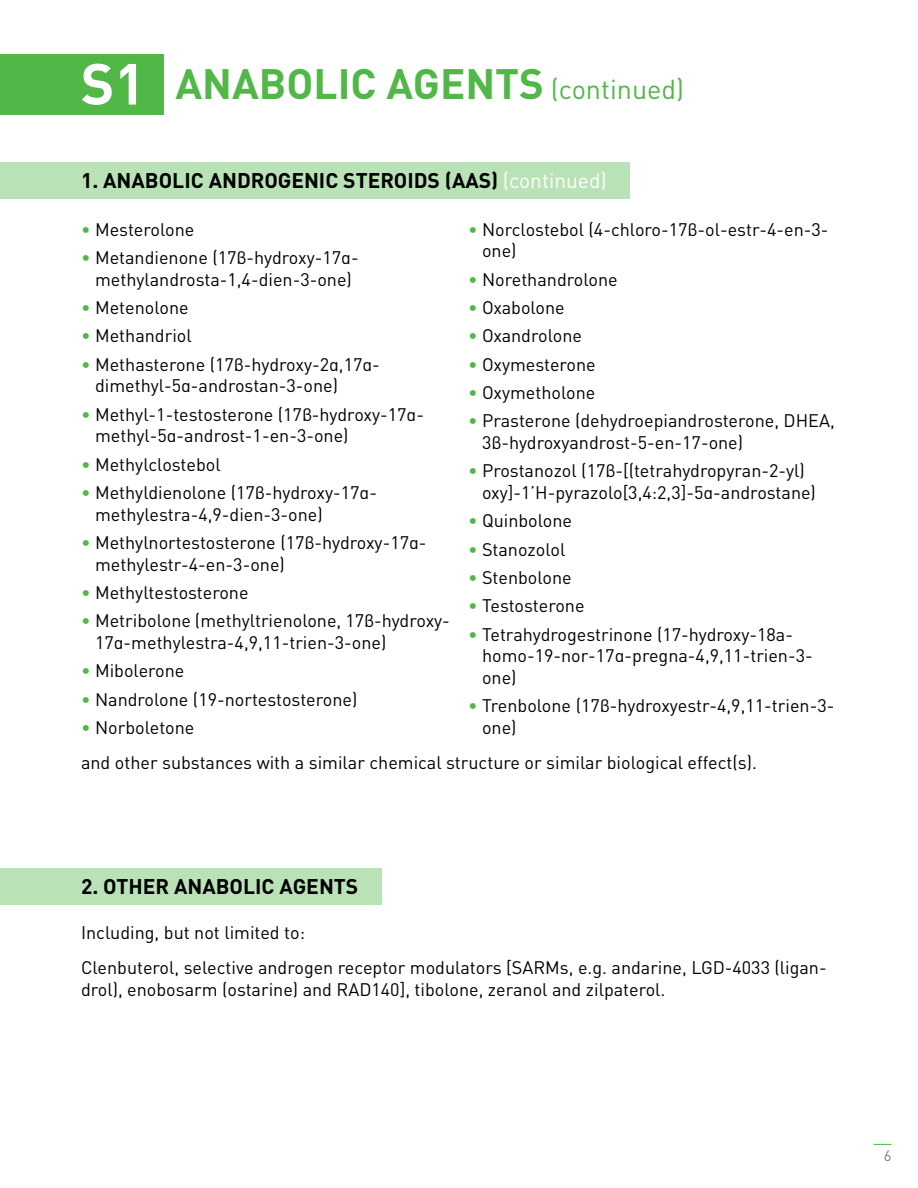
<style>
.page{position:relative;width:918px;height:1188px;background:#fff}
.page>*{position:absolute;margin:0;border:0;box-sizing:border-box;transform-origin:0 0}
.t1{font:700 57px "DIN Pro";color:#fff}
.t2{font:700 42px "DIN Pro";color:#51b848}
.t3{font:700 21px "DIN Pro";color:#000}
.t4{font:18px/21.6px "DIN Pro";color:#000}
.t5{font:15px "DIN Pro";color:#7e7e7e}
.s1{font-weight:400;font-size:27px}
.s2{font-weight:400;color:#fff}
.s3{color:#51b848}
</style>
<div class="page">
<svg style="left:874px;top:1144px;width:18px;height:1px"></svg>
<div style="left:0;top:54px;width:164px;height:60px;background:#51b848"></div>
<div style="left:0;top:162px;width:630px;height:37px;background:#b9e3b6"></div>
<div style="left:0;top:868px;width:381px;height:37px;background:#b9e3b6"></div>
<h1 class="t1" style="left:81px;top:36px;width:66px">S1</h1>
<h2 class="t2" style="left:176px;top:49px;width:510px">ANABOLIC AGENTS <span class="s1">(continued)</span></h2>
<p class="t3" style="left:81px;top:163px;width:527px">1. ANABOLIC ANDROGENIC STEROIDS (AAS) <span class="s2">(continued)</span></p>
<p class="t4" style="left:482px;top:217px;width:348px;text-indent:-14px"><span class="s3">•</span> Norclostebol (4-chloro-17β-ol-estr-4-en-3- one)</p>
<p class="t4" style="left:468px;top:267px;width:151px"><span class="s3">•</span> Norethandrolone</p>
<p class="t4" style="left:468px;top:295px;width:98px"><span class="s3">•</span> Oxabolone</p>
<p class="t4" style="left:468px;top:323px;width:116px"><span class="s3">•</span> Oxandrolone</p>
<p class="t4" style="left:468px;top:352px;width:129px"><span class="s3">•</span> Oxymesterone</p>
<p class="t4" style="left:468px;top:380px;width:129px"><span class="s3">•</span> Oxymetholone</p>
<p class="t4" style="left:482px;top:408px;width:354px;text-indent:-14px"><span class="s3">•</span> Prasterone (dehydroepiandrosterone, DHEA,<br>3β-hydroxyandrost-5-en-17-one)</p>
<p class="t4" style="left:482px;top:458px;width:335px;text-indent:-14px"><span class="s3">•</span> Prostanozol (17β-[(tetrahydropyran-2-yl) oxy]-1’H-pyrazolo[3,4:2,3]-5α-androstane)</p>
<p class="t4" style="left:468px;top:508px;width:106px"><span class="s3">•</span> Quinbolone</p>
<p class="t4" style="left:468px;top:537px;width:99px"><span class="s3">•</span> Stanozolol</p>
<p class="t4" style="left:468px;top:565px;width:105px"><span class="s3">•</span> Stenbolone</p>
<p class="t4" style="left:468px;top:593px;width:118px"><span class="s3">•</span> Testosterone</p>
<p class="t4" style="left:482px;top:622px;width:332px;text-indent:-14px"><span class="s3">•</span> Tetrahydrogestrinone (17-hydroxy-18a&shy;homo-19-nor-17α-pregna-4,9,11-trien-3- one)</p>
<p class="t4" style="left:482px;top:693px;width:354px;text-indent:-14px"><span class="s3">•</span> Trenbolone (17β-hydroxyestr-4,9,11-trien-3- one)</p>
<p class="t4" style="left:81px;top:750px;width:678px">and other substances with a similar chemical structure or similar biological effect(s).</p>
<p class="t4" style="left:81px;top:217px;width:115px"><span class="s3">•</span> Mesterolone</p>
<p class="t4" style="left:81px;top:245px;width:279px;text-align:center"><span class="s3">•</span> Metandienone (17β-hydroxy-17α&shy;methylandrosta-1,4-dien-3-one)</p>
<p class="t4" style="left:81px;top:295px;width:109px"><span class="s3">•</span> Metenolone</p>
<p class="t4" style="left:81px;top:323px;width:112px"><span class="s3">•</span> Methandriol</p>
<p class="t4" style="left:95px;top:352px;width:286px;text-indent:-14px"><span class="s3">•</span> Methasterone (17β-hydroxy-2α,17α&shy;dimethyl-5α-androstan-3-one)</p>
<p class="t4" style="left:95px;top:402px;width:331px;text-indent:-14px"><span class="s3">•</span> Methyl-1-testosterone (17β-hydroxy-17α&shy;methyl-5α-androst-1-en-3-one)</p>
<p class="t4" style="left:81px;top:452px;width:141px"><span class="s3">•</span> Methylclostebol</p>
<p class="t4" style="left:95px;top:480px;width:284px;text-indent:-14px"><span class="s3">•</span> Methyldienolone (17β-hydroxy-17α&shy;methylestra-4,9-dien-3-one)</p>
<p class="t4" style="left:95px;top:530px;width:333px;text-indent:-14px"><span class="s3">•</span> Methylnortestosterone (17β-hydroxy-17α&shy;methylestr-4-en-3-one)</p>
<p class="t4" style="left:81px;top:580px;width:169px"><span class="s3">•</span> Methyltestosterone</p>
<p class="t4" style="left:95px;top:608px;width:356px;text-indent:-14px"><span class="s3">•</span> Metribolone (methyltrienolone, 17β-hydroxy-<br>17α-methylestra-4,9,11-trien-3-one)</p>
<p class="t4" style="left:81px;top:658px;width:105px"><span class="s3">•</span> Mibolerone</p>
<p class="t4" style="left:81px;top:686px;width:278px"><span class="s3">•</span> Nandrolone (19-nortestosterone)</p>
<p class="t4" style="left:81px;top:715px;width:115px"><span class="s3">•</span> Norboletone</p>
<p class="t3" style="left:81px;top:869px;width:279px">2. OTHER ANABOLIC AGENTS</p>
<p class="t4" style="left:81px;top:913px;width:747px;line-height:35.1px">Including, but not limited to:<br>Clenbuterol, selective androgen receptor modulators [SARMs, e.g. andarine, LGD-4033 (ligan-</p>
<p class="t4" style="left:81px;top:977px;width:586px">drol), enobosarm (ostarine) and RAD140], tibolone, zeranol and zilpaterol.</p>
<p class="t5" style="left:884px;top:1144px;width:9px">6</p>
</div>
